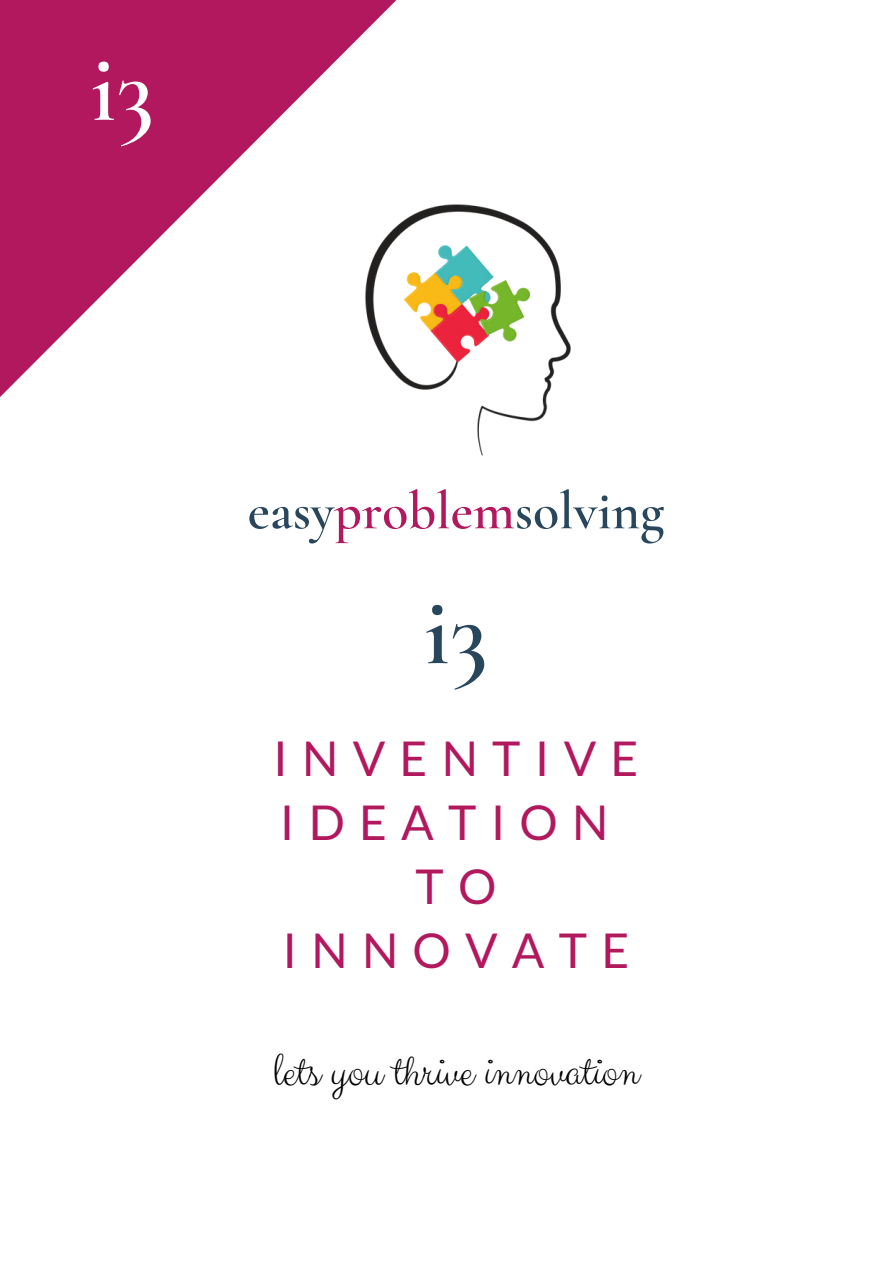
<style>
.page{position:relative;width:894px;height:1264px;background:#fff}
.page>*{position:absolute;margin:0;border:0;box-sizing:border-box;transform-origin:0 0}
.t1{font:600 96.15px "Cormorant Garamond";color:#28475d}
.t2{font:600 96.15px "Cormorant Garamond";color:#fff}
.t3{font:600 54px "Cormorant Garamond";color:#28475d}
.t4{font:48px/64.2px "Lato";letter-spacing:.295em;color:#b2185e;text-align:center}
.t5{font:48px "Clicker Script";color:#000}
.s1{color:#b2185e}
</style>
<div class="page">
<svg style="left:0;top:0;width:397px;height:397px;fill:#b2185e"></svg>
<img style="left:283px;top:171px;width:288px;height:285px">
<h1 class="t2" style="left:91px;top:31px;width:65px">i3</h1>
<p class="t3" style="left:247px;top:478px;width:418px">easy<span class="s1">problem</span>solving</p>
<h1 class="t1" style="left:424px;top:574px;width:65px">i3</h1>
<p class="t4" style="left:273px;top:725px;width:366px">INVENTIVE<br>IDEATION<br>T O<br>INNOVATE</p>
<p class="t5" style="left:273px;top:1041px;width:367px">lets you thrive innovation</p>
</div>
